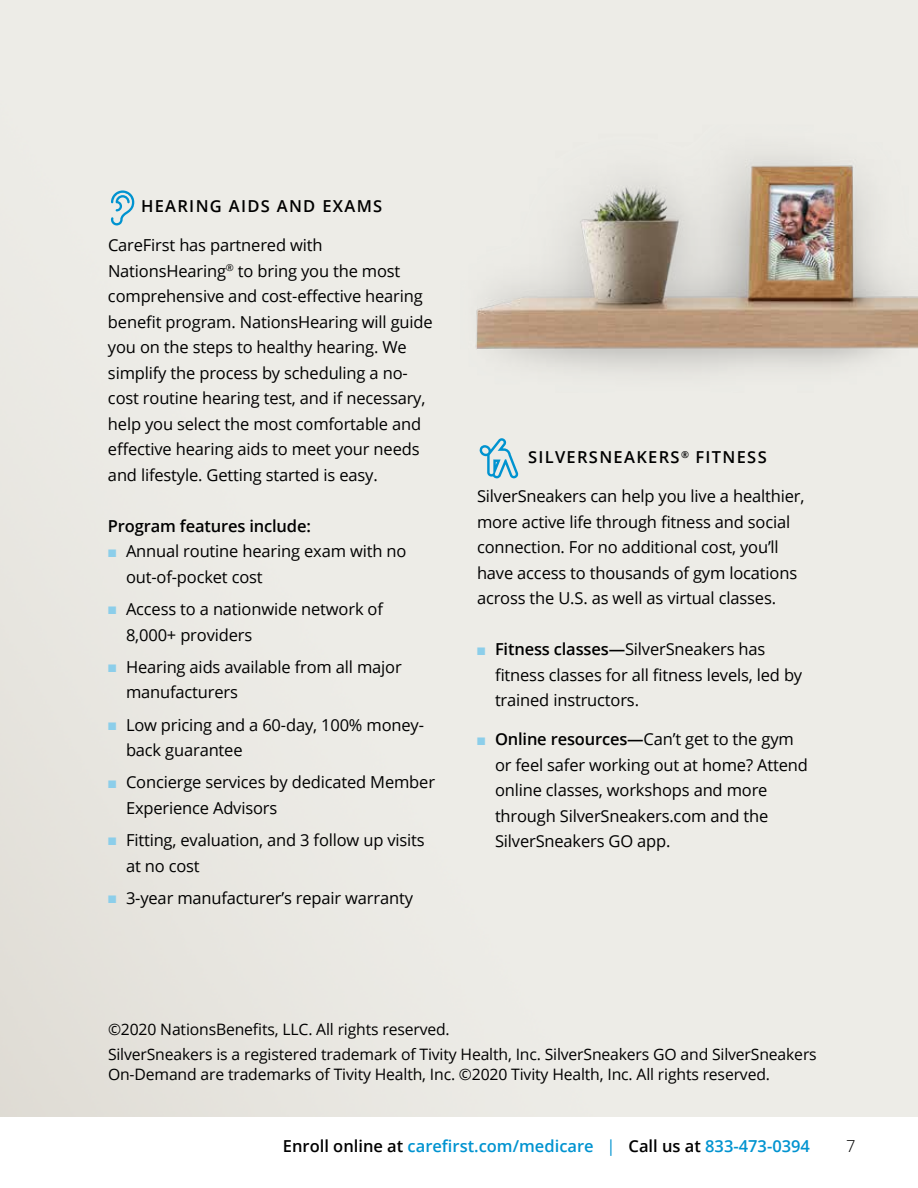
<style>
.page{position:relative;width:918px;height:1188px;background:#fff}
.page>*{position:absolute;margin:0;border:0;box-sizing:border-box;transform-origin:0 0}
.t1{font:16.5px/25.5px "Open Sans";letter-spacing:-.01em;color:#000}
.t2{font:600 16.5px "Open Sans";color:#0093d0}
.t3{font:600 16.5px "Open Sans";letter-spacing:.08em;color:#000}
.t4{font:600 16.5px "Open Sans";letter-spacing:-.01em;color:#000}
.t5{font:300 16.5px "Open Sans";color:#000}
.t6{font:15.75px/25.5px "Open Sans";letter-spacing:-.01em;color:#000}
.s1{color:#8cceea}
.s2{font-weight:600}
.s3{color:#000}
.s4{font-weight:400}
</style>
<div class="page">
<img style="left:425px;top:108px;width:493px;height:320px">
<svg style="left:111px;top:190px;width:23px;height:35px"></svg>
<svg style="left:479px;top:438px;width:39px;height:40px;background:#a8d2e0"></svg>
<p class="t3" style="left:141px;top:195px;width:243px">HEARING AIDS AND EXAMS</p>
<p class="t1" style="left:108px;top:232px;width:326px">CareFirst has partnered with NationsHearing<sup>®</sup> to bring you the most comprehensive and cost-effective hearing benefit program. NationsHearing will guide you on the steps to healthy hearing. We simplify the process by scheduling a no&shy;cost routine hearing test, and if necessary, help you select the most comfortable and effective hearing aids to meet your needs and lifestyle. Getting started is easy.</p>
<p class="t4" style="left:108px;top:515px;width:204px">Program features include:</p>
<p class="t1" style="left:126px;top:538px;width:282px;text-indent:-18px"><span class="s1">■</span> Annual routine hearing exam with no out-of-pocket cost</p>
<p class="t1" style="left:126px;top:596px;width:259px;text-indent:-18px"><span class="s1">■</span> Access to a nationwide network of<br>8,000+ providers</p>
<p class="t1" style="left:126px;top:654px;width:277px;text-indent:-18px"><span class="s1">■</span> Hearing aids available from all major manufacturers</p>
<p class="t1" style="left:126px;top:712px;width:300px;text-indent:-18px"><span class="s1">■</span> Low pricing and a 60-day, 100% money&shy;back guarantee</p>
<p class="t1" style="left:126px;top:769px;width:311px;text-indent:-18px"><span class="s1">■</span> Concierge services by dedicated Member<br>Experience Advisors</p>
<p class="t1" style="left:126px;top:827px;width:300px;text-indent:-18px"><span class="s1">■</span> Fitting, evaluation, and 3 follow up visits at no cost</p>
<p class="t1" style="left:108px;top:885px;width:307px"><span class="s1">■</span> 3-year manufacturer’s repair warranty</p>
<p class="t3" style="left:528px;top:446px;width:240px">SILVERSNEAKERS<sup>®</sup> FITNESS</p>
<p class="t1" style="left:477px;top:483px;width:329px">SilverSneakers can help you live a healthier, more active life through fitness and social connection. For no additional cost, you’ll have access to thousands of gym locations across the U.S. as well as virtual classes.</p>
<p class="t1" style="left:495px;top:636px;width:309px;text-indent:-18px"><span class="s1">■</span> <span class="s2">Fitness classes—</span>SilverSneakers has fitness classes for all fitness levels, led by trained instructors.</p>
<p class="t1" style="left:495px;top:726px;width:314px;text-indent:-18px"><span class="s1">■</span> <span class="s2">Online resources—</span>Can’t get to the gym or feel safer working out at home? Attend online classes, workshops and more through SilverSneakers.com and the SilverSneakers GO app.</p>
<p class="t6" style="left:108px;top:1016px;width:710px">©2020 NationsBenefits, LLC. All rights reserved.<br>SilverSneakers is a registered trademark of Tivity Health, Inc. SilverSneakers GO and SilverSneakers</p>
<p class="t6" style="left:108px;top:1061px;width:664px">On-Demand are trademarks of Tivity Health, Inc. ©2020 Tivity Health, Inc. All rights reserved.</p>
<p class="t2" style="left:283px;top:1134px;width:529px"><span class="s3">Enroll online at</span> carefirst.com/medicare <span class="s4">|</span> <span class="s3">Call us at</span> 833-473-0394</p>
<p class="t5" style="left:846px;top:1134px;width:11px">7</p>
</div>
